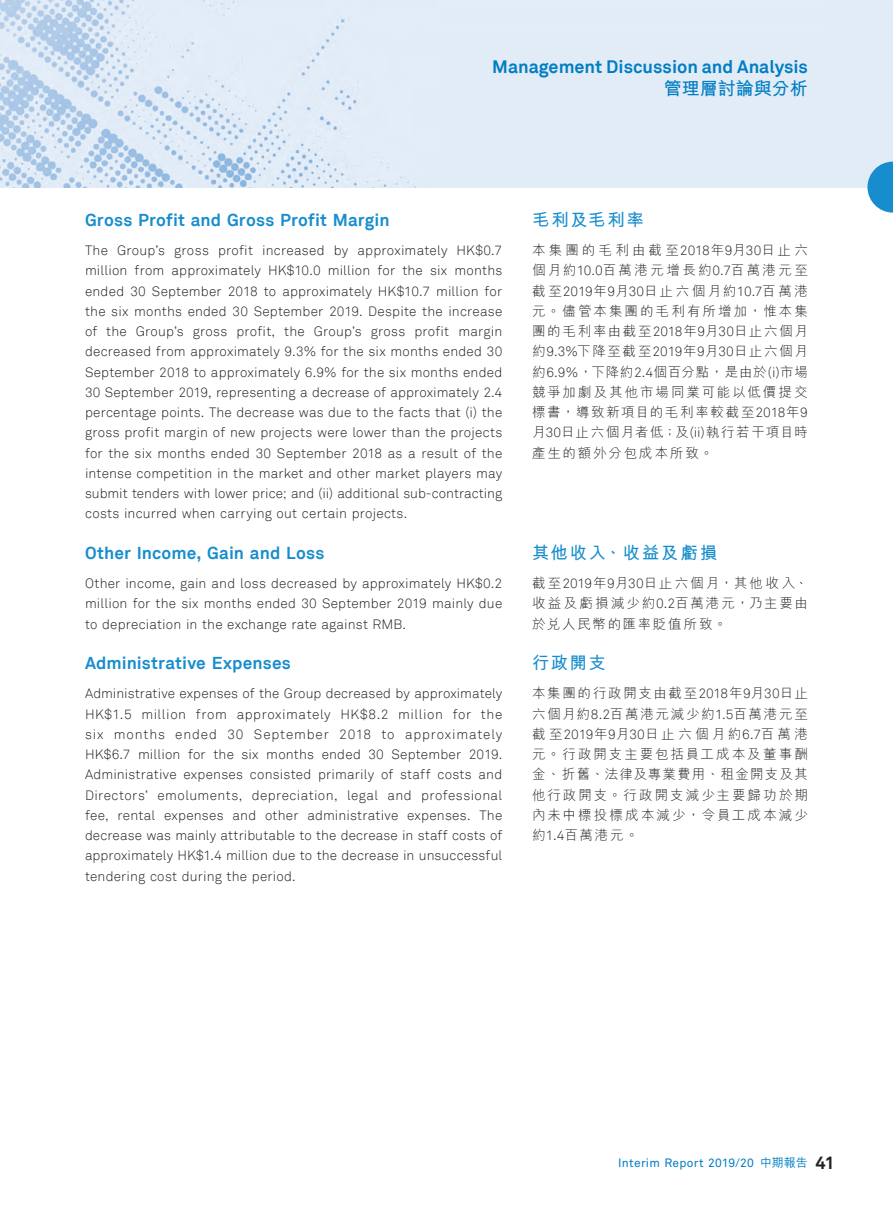
<style>
.page{position:relative;width:893px;height:1212px;background:#fff}
.page>*{position:absolute;margin:0;border:0;box-sizing:border-box;transform-origin:0 0}
.t1{font:700 18px "Akkurat";color:#007dc3}
.t2{font:700 18px "M Hei HK";color:#007dc3}
._04___H2{font:700 17.25px "Akkurat";letter-spacing:.01em;color:#178dcd}
._04___H2-2{font:700 17.25px "M Hei HK";letter-spacing:.11em;color:#178dcd}
._11_P0{font:300 13.5px/20.2px "Akkurat";letter-spacing:.015em;color:#231f20;text-align:justify}
._11_P0-2{font:300 13.5px/20.2px "M Hei HK";letter-spacing:.135em;color:#231f20;text-align:justify}
.t3{font:12px "Akkurat Pro";letter-spacing:.025em;color:#007dc3}
.s1{font-family:"Akkurat"}
.s2{font-family:"M Hei HK";font-weight:500}
.s3{font-family:"Akkurat";font-weight:700;font-size:18px;color:#231f20}
</style>
<div class="page">
<img style="left:0;top:0;width:893px;height:187px">
<svg style="left:867px;top:162px;width:26px;height:51px"></svg>
<h1 class="t1" style="left:492px;top:55px;width:317px">Management Discussion and Analysis</h1>
<h1 class="t2" style="left:664px;top:75px;width:145px">管理層討論與分析</h1>
<p class="_04___H2" style="left:85px;top:209px;width:306px">Gross Profit and Gross Profit Margin</p>
<p class="_11_P0" style="left:85px;top:240px;width:419px">The Group’s gross profit increased by approximately HK$0.7 million from approximately HK$10.0 million for the six months ended 30 September 2018 to approximately HK$10.7 million for the six months ended 30 September 2019. Despite the increase of the Group’s gross profit, the Group’s gross profit margin decreased from approximately 9.3% for the six months ended 30<br>September 2018 to approximately 6.9% for the six months ended 30 September 2019, representing a decrease of approximately 2.4 percentage points. The decrease was due to the facts that (i) the gross profit margin of new projects were lower than the projects for the six months ended 30 September 2018 as a result of the intense competition in the market and other market players may submit tenders with lower price; and (ii) additional sub-contracting costs incurred when carrying out certain projects.</p>
<p class="_04___H2" style="left:85px;top:542px;width:241px">Other Income, Gain and Loss</p>
<p class="_11_P0" style="left:85px;top:573px;width:419px">Other income, gain and loss decreased by approximately HK$0.2 million for the six months ended 30 September 2019 mainly due to depreciation in the exchange rate against RMB.</p>
<p class="_04___H2" style="left:85px;top:652px;width:207px">Administrative Expenses</p>
<p class="_11_P0" style="left:85px;top:684px;width:419px">Administrative expenses of the Group decreased by approximately HK$1.5 million from approximately HK$8.2 million for the six months ended 30 September 2018 to approximately HK$6.7 million for the six months ended 30 September 2019.<br>Administrative expenses consisted primarily of staff costs and Directors’ emoluments, depreciation, legal and professional fee, rental expenses and other administrative expenses. The decrease was mainly attributable to the decrease in staff costs of approximately HK$1.4 million due to the decrease in unsuccessful tendering cost during the period.</p>
<p class="_04___H2-2" style="left:532px;top:207px;width:113px">毛利及毛利率</p>
<p class="_11_P0-2" style="left:532px;top:240px;width:277px">本集團的毛利由截至<span class="s1">2018</span>年<span class="s1">9</span>月<span class="s1">30</span>日止六個月約<span class="s1">10.0</span>百萬港元增長約<span class="s1">0.7</span>百萬港元至截至<span class="s1">2019</span>年<span class="s1">9</span>月<span class="s1">30</span>日止六個月約<span class="s1">10.7</span>百萬港元。儘管本集團的毛利有所增加，惟本集團的毛利率由截至<span class="s1">2018</span>年<span class="s1">9</span>月<span class="s1">30</span>日止六個月約<span class="s1">9.3%</span>下降至截至<span class="s1">2019</span>年<span class="s1">9</span>月<span class="s1">30</span>日止六個月約<span class="s1">6.9%</span>，下降約<span class="s1">2.4</span>個百分點，是由於<span class="s1">(i)</span>市場競爭加劇及其他市場同業可能以低價提交標書，導致新項目的毛利率較截至<span class="s1">2018</span>年<span class="s1">9</span>月<span class="s1">30</span>日止六個月者低；及<span class="s1">(ii)</span>執行若干項目時產生的額外分包成本所致。</p>
<p class="_04___H2-2" style="left:532px;top:540px;width:187px">其他收入、收益及虧損</p>
<p class="_11_P0-2" style="left:532px;top:573px;width:277px">截至<span class="s1">2019</span>年<span class="s1">9</span>月<span class="s1">30</span>日止六個月，其他收入、收益及虧損減少約<span class="s1">0.2</span>百萬港元，乃主要由於兌人民幣的匯率貶值所致。</p>
<p class="_04___H2-2" style="left:532px;top:650px;width:75px">行政開支</p>
<p class="_11_P0-2" style="left:532px;top:683px;width:277px">本集團的行政開支由截至<span class="s1">2018</span>年<span class="s1">9</span>月<span class="s1">30</span>日止六個月約<span class="s1">8.2</span>百萬港元減少約<span class="s1">1.5</span>百萬港元至截至<span class="s1">2019</span>年<span class="s1">9</span>月<span class="s1">30</span>日止六個月約<span class="s1">6.7</span>百萬港元。行政開支主要包括員工成本及董事酬金、折舊、法律及專業費用、租金開支及其他行政開支。行政開支減少主要歸功於期內未中標投標成本減少，令員工成本減少約<span class="s1">1.4</span>百萬港元。</p>
<p class="t3" style="left:618px;top:1156px;width:218px">Interim Report 2019/20 <span class="s2">中期報告</span> <span class="s3">41</span></p>
</div>
